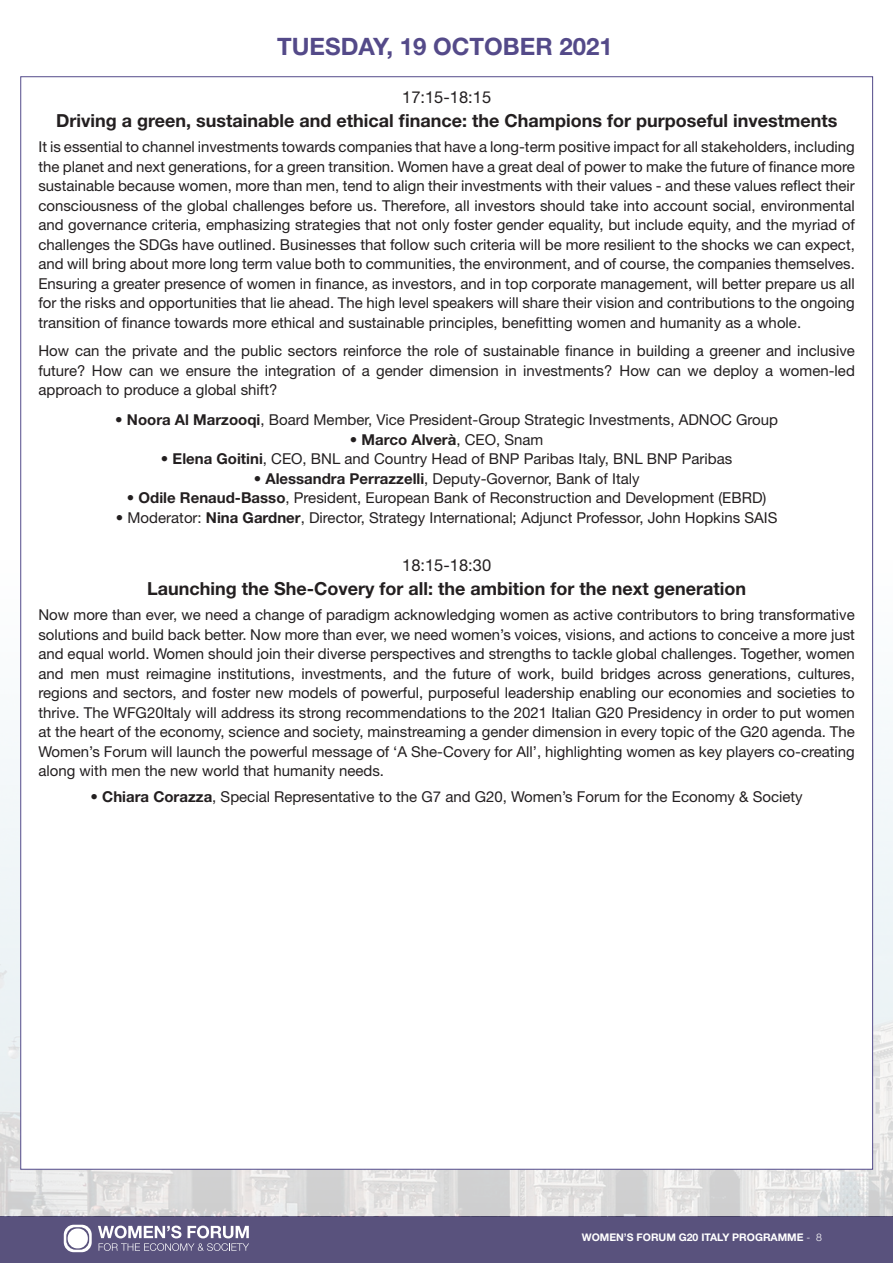
<style>
.page{position:relative;width:893px;height:1263px;background:#fff}
.page>*{position:absolute;margin:0;border:0;box-sizing:border-box;transform-origin:0 0}
.t1{font:700 24px "Helvetica Neue LT Std";color:#544a89}
.t2{font:700 18px "Helvetica Neue LT Std";color:#231f20}
.t3{font:16.5px "Helvetica Neue LT Std";color:#231f20}
.t4{font:15px/19.5px "Helvetica Neue LT Std";color:#231f20;text-align:justify}
.t5{font:700 15px "Helvetica Neue LT Std";color:#231f20}
.t6{font:700 10.5px "Helvetica Neue LT Std";color:#fff}
.s1{font-weight:700}
.s2{font-weight:400}
.s3{font-weight:300}
</style>
<div class="page">
<div style="left:0;top:1216px;width:893px;height:47px;background:#59527d"></div>
<svg style="left:98px;top:1225px;width:151px;height:26px"></svg>
<svg style="left:64px;top:1225px;width:28px;height:27px"></svg>
<div style="left:68px;top:1228px;width:20px;height:20px;background:#fff;border-radius:10px"></div>
<img style="left:0;top:549px;width:893px;height:667px">
<div style="left:21px;top:77px;width:852px;height:1092px;background:#fff"></div>
<h1 class="t1" style="left:277px;top:32px;width:337px">TUESDAY, 19 OCTOBER 2021</h1>
<p class="t3" style="left:402px;top:87px;width:90px">17:15-18:15</p>
<p class="t2" style="left:56px;top:109px;width:783px">Driving a green, sustainable and ethical finance: the Champions for purposeful investments</p>
<p class="t4" style="left:38px;top:137px;width:818px">It is essential to channel investments towards companies that have a long-term positive impact for all stakeholders, including the planet and next generations, for a green transition. Women have a great deal of power to make the future of finance more sustainable because women, more than men, tend to align their investments with their values - and these values reflect their consciousness of the global challenges before us. Therefore, all investors should take into account social, environmental and governance criteria, emphasizing strategies that not only foster gender equality, but include equity, and the myriad of challenges the SDGs have outlined. Businesses that follow such criteria will be more resilient to the shocks we can expect, and will bring about more long term value both to communities, the environment, and of course, the companies themselves.<br>Ensuring a greater presence of women in finance, as investors, and in top corporate management, will better prepare us all for the risks and opportunities that lie ahead. The high level speakers will share their vision and contributions to the ongoing transition of finance towards more ethical and sustainable principles, benefitting women and humanity as a whole.</p>
<p class="t4" style="left:38px;top:341px;width:818px">How can the private and the public sectors reinforce the role of sustainable finance in building a greener and inclusive future? How can we ensure the integration of a gender dimension in investments? How can we deploy a women-led approach to produce a global shift?</p>
<p class="t4" style="left:115px;top:410px;width:664px">• <span class="s1">Noora Al Marzooqi</span>, Board Member, Vice President-Group Strategic Investments, ADNOC Group</p>
<p class="t5" style="left:350px;top:430px;width:195px"><span class="s2">•</span> Marco Alverà<span class="s2">, CEO, Snam</span></p>
<p class="t4" style="left:161px;top:449px;width:573px">• <span class="s1">Elena Goitini</span>, CEO, BNL and Country Head of BNP Paribas Italy, BNL BNP Paribas</p>
<p class="t4" style="left:254px;top:468px;width:387px">• <span class="s1">Alessandra Perrazzelli</span>, Deputy-Governor, Bank of Italy</p>
<p class="t4" style="left:127px;top:488px;width:641px">• <span class="s1">Odile Renaud-Basso</span>, President, European Bank of Reconstruction and Development (EBRD)</p>
<p class="t4" style="left:116px;top:507px;width:663px">• Moderator: <span class="s1">Nina Gardner</span>, Director, Strategy International; Adjunct Professor, John Hopkins SAIS</p>
<p class="t3" style="left:402px;top:555px;width:90px">18:15-18:30</p>
<p class="t2" style="left:147px;top:577px;width:601px">Launching the She-Covery for all: the ambition for the next generation</p>
<p class="t4" style="left:38px;top:605px;width:818px">Now more than ever, we need a change of paradigm acknowledging women as active contributors to bring transformative solutions and build back better. Now more than ever, we need women’s voices, visions, and actions to conceive a more just and equal world. Women should join their diverse perspectives and strengths to tackle global challenges. Together, women and men must reimagine institutions, investments, and the future of work, build bridges across generations, cultures, regions and sectors, and foster new models of powerful, purposeful leadership enabling our economies and societies to thrive. The WFG20Italy will address its strong recommendations to the 2021 Italian G20 Presidency in order to put women at the heart of the economy, science and society, mainstreaming a gender dimension in every topic of the G20 agenda. The Women’s Forum will launch the powerful message of ‘A She-Covery for All’, highlighting women as key players co-creating along with men the new world that humanity needs.</p>
<p class="t4" style="left:91px;top:786px;width:714px">• <span class="s1">Chiara Corazza</span>, Special Representative to the G7 and G20, Women’s Forum for the Economy &amp; Society</p>
<p class="t6" style="left:582px;top:1230px;width:242px">WOMEN’S FORUM G20 ITALY PROGRAMME <span class="s3">- 8</span></p>
</div>
